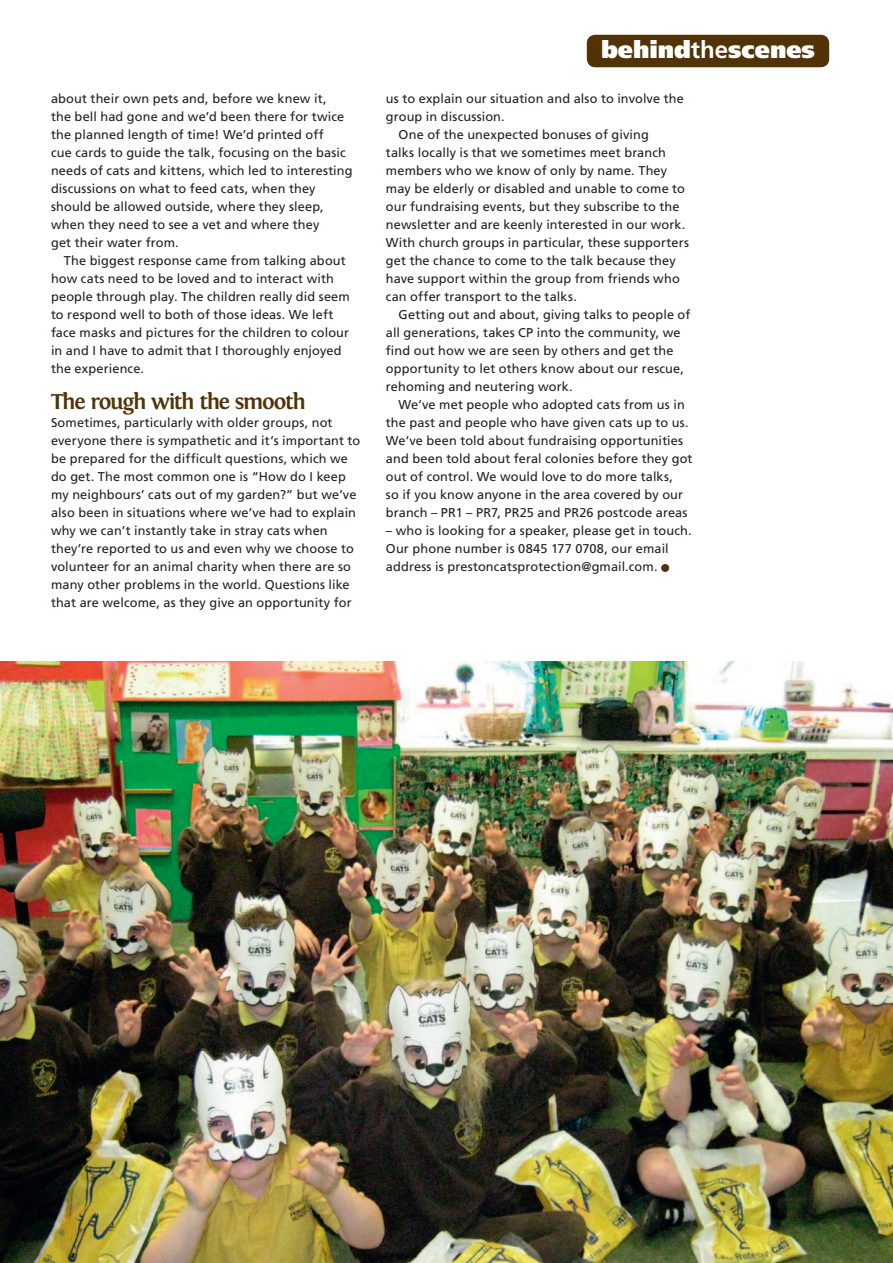
<style>
.page{position:relative;width:893px;height:1263px;background:#fff}
.page>*{position:absolute;margin:0;border:0;box-sizing:border-box;transform-origin:0 0}
.t1{font:900 24px "Frutiger";color:#fff}
.t2{font:700 22.5px "Fontin";letter-spacing:-.06em;color:#523308}
.t3{font:12.75px/18px "Frutiger";letter-spacing:.01em;color:#231f20}
.s1{font-weight:700}
</style>
<div class="page">
<img style="left:0;top:661px;width:893px;height:602px">
<div style="left:587px;top:35px;width:242px;height:32px;background:#523308;border-radius:9px"></div>
<div style="left:661px;top:564px;width:8px;height:8px;background:#523308;border-radius:50%"></div>
<p class="t3" style="left:51px;top:89px;width:303px">about their own pets and, before we knew it,<br>the bell had gone and we’d been there for twice the planned length of time! We’d printed off<br>cue cards to guide the talk, focusing on the basic needs of cats and kittens, which led to interesting discussions on what to feed cats, when they should be allowed outside, where they sleep, when they need to see a vet and where they<br>get their water from.</p>
<p class="t3" style="left:51px;top:252px;width:300px;text-indent:13px">The biggest response came from talking about how cats need to be loved and to interact with people through play. The children really did seem to respond well to both of those ideas. We left face masks and pictures for the children to colour in and I have to admit that I thoroughly enjoyed the experience.</p>
<h2 class="t2" style="left:51px;top:389px;width:256px">The rough with the smooth</h2>
<p class="t3" style="left:51px;top:413px;width:311px">Sometimes, particularly with older groups, not everyone there is sympathetic and it’s important to be prepared for the difficult questions, which we do get. The most common one is “How do I keep my neighbours’ cats out of my garden?” but we’ve also been in situations where we’ve had to explain why we can’t instantly take in stray cats when they’re reported to us and even why we choose to volunteer for an animal charity when there are so many other problems in the world. Questions like that are welcome, as they give an opportunity for</p>
<h1 class="t1" style="left:601px;top:35px;width:215px">behind<span class="s1">the</span>scenes</h1>
<p class="t3" style="left:386px;top:90px;width:299px">us to explain our situation and also to involve the</p>
<p class="t3" style="left:386px;top:108px;width:120px">group in discussion.</p>
<p class="t3" style="left:399px;top:126px;width:252px">One of the unexpected bonuses of giving</p>
<p class="t3" style="left:386px;top:144px;width:282px">talks locally is that we sometimes meet branch</p>
<p class="t3" style="left:386px;top:162px;width:283px">members who we know of only by name. They</p>
<p class="t3" style="left:386px;top:180px;width:301px">may be elderly or disabled and unable to come to</p>
<p class="t3" style="left:386px;top:198px;width:295px">our fundraising events, but they subscribe to the</p>
<p class="t3" style="left:386px;top:216px;width:301px">newsletter and are keenly interested in our work.</p>
<p class="t3" style="left:386px;top:234px;width:305px">With church groups in particular, these supporters</p>
<p class="t3" style="left:386px;top:252px;width:291px">get the chance to come to the talk because they</p>
<p class="t3" style="left:386px;top:270px;width:295px">have support within the group from friends who</p>
<p class="t3" style="left:386px;top:288px;width:192px">can offer transport to the talks.</p>
<p class="t3" style="left:399px;top:306px;width:293px">Getting out and about, giving talks to people of</p>
<p class="t3" style="left:386px;top:324px;width:296px">all generations, takes CP into the community, we</p>
<p class="t3" style="left:386px;top:342px;width:289px">find out how we are seen by others and get the</p>
<p class="t3" style="left:386px;top:360px;width:300px">opportunity to let others know about our rescue,</p>
<p class="t3" style="left:386px;top:378px;width:188px">rehoming and neutering work.</p>
<p class="t3" style="left:399px;top:396px;width:288px">We’ve met people who adopted cats from us in</p>
<p class="t3" style="left:386px;top:414px;width:304px">the past and people who have given cats up to us.</p>
<p class="t3" style="left:386px;top:432px;width:299px">We’ve been told about fundraising opportunities</p>
<p class="t3" style="left:386px;top:450px;width:308px">and been told about feral colonies before they got</p>
<p class="t3" style="left:386px;top:468px;width:289px">out of control. We would love to do more talks,</p>
<p class="t3" style="left:386px;top:486px;width:299px">so if you know anyone in the area covered by our</p>
<p class="t3" style="left:386px;top:504px;width:303px">branch – PR1 – PR7, PR25 and PR26 postcode areas</p>
<p class="t3" style="left:386px;top:522px;width:307px">– who is looking for a speaker, please get in touch.<br>Our phone number is 0845 177 0708, our email address is prestoncatsprotection@gmail.com.</p>
</div>
